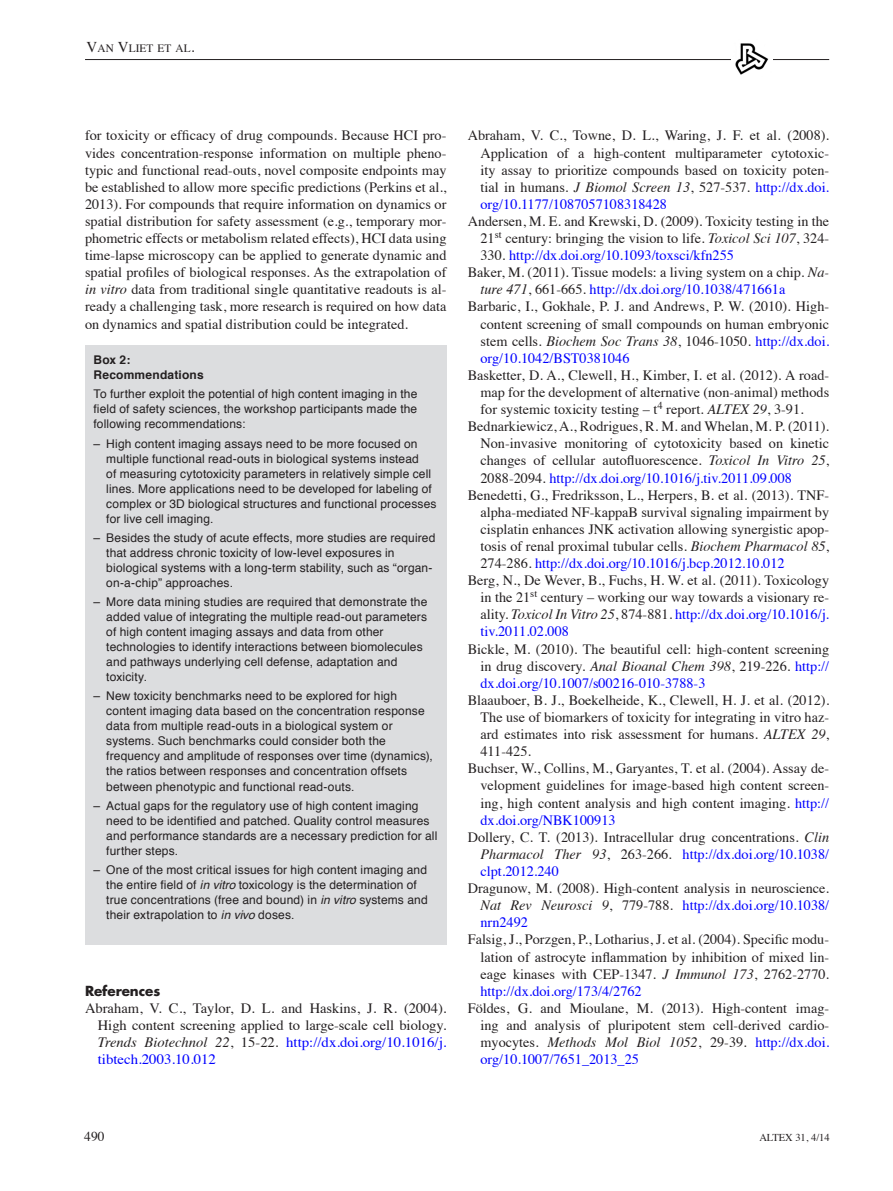
<style>
.page{position:relative;width:893px;height:1191px;background:#fff}
.page>*{position:absolute;margin:0;border:0;box-sizing:border-box;transform-origin:0 0}
.Referenzes{font:14.25px/17.1px "Times";color:#231f20;text-align:justify}
.LT_engl{font:14.25px/17.1px "Times";color:#231f20;text-align:justify}
.Zwischentitel{font:700 13.5px "Futura";letter-spacing:-.005em;color:#231f20}
.t1{font:13.5px "Times";color:#231f20}
.Tabelle{font:12px/15px "Helvetica";letter-spacing:.01em;color:#231f20}
.Tabelle-2{font:700 12px "Helvetica";letter-spacing:.015em;color:#231f20}
.t2{font:11.25px "Times";letter-spacing:.015em;color:#231f20}
.t3{font:10.5px "Times";color:#231f20}
.s1{font-size:15px}
.s2{font-style:italic}
.s3{color:#00f}
</style>
<div class="page">
<hr style="left:85px;top:59px;width:744px;height:1px;background:#231f20">
<img style="left:732px;top:43px;width:40px;height:32px">
<div style="left:85px;top:345px;width:361px;height:599px;background:#dcdddf"></div>
<p class="t2" style="left:87px;top:38px;width:110px"><span class="s1">V</span>AN <span class="s1">V</span>LIET ET AL<span class="s1">.</span></p>
<p class="LT_engl" style="left:85px;top:126px;width:363px">for toxicity or efficacy of drug compounds. Because HCI pro&shy;vides concentration-response information on multiple pheno&shy;typic and functional read-outs, novel composite endpoints may be established to allow more specific predictions (Perkins et al., 2013). For compounds that require information on dynamics or spatial distribution for safety assessment (e.g., temporary mor&shy;phometric effects or metabolism related effects), HCI data using time-lapse microscopy can be applied to generate dynamic and spatial profiles of biological responses. As the extrapolation of <span class="s2">in vitro</span> data from traditional single quantitative readouts is al&shy;ready a challenging task, more research is required on how data on dynamics and spatial distribution could be integrated.</p>
<p class="Tabelle-2" style="left:94px;top:350px;width:38px">Box 2:</p>
<p class="Tabelle-2" style="left:94px;top:365px;width:112px">Recommendations</p>
<p class="Tabelle" style="left:94px;top:387px;width:325px;text-align:justify">To further exploit the potential of high content imaging in the field of safety sciences, the workshop participants made the following recommendations:</p>
<p class="Tabelle" style="left:106px;top:436px;width:332px;text-indent:-13px">– High content imaging assays need to be more focused on multiple functional read-outs in biological systems instead<br>of measuring cytotoxicity parameters in relatively simple cell lines. More applications need to be developed for labeling of complex or 3D biological structures and functional processes for live cell imaging.</p>
<p class="Tabelle" style="left:106px;top:530px;width:331px;text-indent:-13px">– Besides the study of acute effects, more studies are required that address chronic toxicity of low-level exposures in biological systems with a long-term stability, such as “organ&shy;on-a-chip” approaches.</p>
<p class="Tabelle" style="left:106px;top:595px;width:323px;text-indent:-13px">– More data mining studies are required that demonstrate the added value of integrating the multiple read-out parameters of high content imaging assays and data from other technologies to identify interactions between biomolecules and pathways underlying cell defense, adaptation and toxicity.</p>
<p class="Tabelle" style="left:106px;top:689px;width:328px;text-indent:-13px">– New toxicity benchmarks need to be explored for high content imaging data based on the concentration response data from multiple read-outs in a biological system or systems. Such benchmarks could consider both the frequency and amplitude of responses over time (dynamics), the ratios between responses and concentration offsets between phenotypic and functional read-outs.</p>
<p class="Tabelle" style="left:106px;top:798px;width:333px;text-indent:-13px">– Actual gaps for the regulatory use of high content imaging need to be identified and patched. Quality control measures and performance standards are a necessary prediction for all further steps.</p>
<p class="Tabelle" style="left:106px;top:862px;width:323px;text-indent:-13px">– One of the most critical issues for high content imaging and the entire field of <span class="s2">in vitro</span> toxicology is the determination of true concentrations (free and bound) in <span class="s2">in vitro</span> systems and their extrapolation to <span class="s2">in vivo</span> doses.</p>
<p class="Zwischentitel" style="left:85px;top:981px;width:77px">References</p>
<p class="Referenzes" style="left:98px;top:998px;width:350px;text-indent:-13px">Abraham, V. C., Taylor, D. L. and Haskins, J. R. (2004).<br>High content screening applied to large-scale cell biology.<br><span class="s2">Trends Biotechnol 22</span>, 15-22. <span class="s3">http://dx.doi.org/10.1016/j. tibtech.2003.10.012</span></p>
<p class="Referenzes" style="left:480px;top:126px;width:350px;text-indent:-13px">Abraham, V. C., Towne, D. L., Waring, J. F. et al. (2008).<br>Application of a high-content multiparameter cytotoxic&shy;ity assay to prioritize compounds based on toxicity poten&shy;tial in humans. <span class="s2">J Biomol Screen 13</span>, 527-537. <span class="s3">http://dx.doi. org/10.1177/1087057108318428</span></p>
<p class="Referenzes" style="left:480px;top:211px;width:350px;text-indent:-13px">Andersen, M. E. and Krewski, D. (2009). Toxicity testing in the 21<sup>st</sup> century: bringing the vision to life. <span class="s2">Toxicol Sci 107</span>, 324- 330. <span class="s3">http://dx.doi.org/10.1093/toxsci/kfn255</span></p>
<p class="Referenzes" style="left:480px;top:263px;width:350px;text-indent:-13px">Baker, M. (2011). Tissue models: a living system on a chip. <span class="s2">Na&shy;ture 471</span>, 661-665. <span class="s3">http://dx.doi.org/10.1038/471661a</span></p>
<p class="Referenzes" style="left:480px;top:297px;width:350px;text-indent:-13px">Barbaric, I., Gokhale, P. J. and Andrews, P. W. (2010). High&shy;content screening of small compounds on human embryonic stem cells. <span class="s2">Biochem Soc Trans 38</span>, 1046-1050. <span class="s3">http://dx.doi. org/10.1042/BST0381046</span></p>
<p class="Referenzes" style="left:480px;top:365px;width:350px;text-indent:-13px">Basketter, D. A., Clewell, H., Kimber, I. et al. (2012). A road&shy;map for the development of alternative (non-animal) methods for systemic toxicity testing – t<sup>4</sup> report. <span class="s2">ALTEX 29</span>, 3-91.</p>
<p class="Referenzes" style="left:480px;top:416px;width:350px;text-indent:-13px">Bednarkiewicz, A., Rodrigues, R. M. and Whelan, M. P. (2011).<br>Non-invasive monitoring of cytotoxicity based on kinetic changes of cellular autofluorescence. <span class="s2">Toxicol In Vitro 25</span>, 2088-2094. <span class="s3">http://dx.doi.org/10.1016/j.tiv.2011.09.008</span></p>
<p class="Referenzes" style="left:480px;top:485px;width:350px;text-indent:-13px">Benedetti, G., Fredriksson, L., Herpers, B. et al. (2013). TNF&shy;alpha-mediated NF-kappaB survival signaling impairment by cisplatin enhances JNK activation allowing synergistic apop&shy;tosis of renal proximal tubular cells. <span class="s2">Biochem Pharmacol 85</span>, 274-286. <span class="s3">http://dx.doi.org/10.1016/j.bcp.2012.10.012</span></p>
<p class="Referenzes" style="left:480px;top:570px;width:350px;text-indent:-13px">Berg, N., De Wever, B., Fuchs, H. W. et al. (2011). Toxicology in the 21<sup>st</sup> century – working our way towards a visionary re&shy;ality. <span class="s2">Toxicol In Vitro 25</span>, 874-881. <span class="s3">http://dx.doi.org/10.1016/j. tiv.2011.02.008</span></p>
<p class="Referenzes" style="left:480px;top:639px;width:350px;text-indent:-13px">Bickle, M. (2010). The beautiful cell: high-content screening in drug discovery. <span class="s2">Anal Bioanal Chem 398</span>, 219-226. <span class="s3">http:// dx.doi.org/10.1007/s00216-010-3788-3</span></p>
<p class="Referenzes" style="left:480px;top:690px;width:350px;text-indent:-13px">Blaauboer, B. J., Boekelheide, K., Clewell, H. J. et al. (2012).<br>The use of biomarkers of toxicity for integrating in vitro haz&shy;ard estimates into risk assessment for humans. <span class="s2">ALTEX 29</span>, 411-425.</p>
<p class="Referenzes" style="left:480px;top:758px;width:350px;text-indent:-13px">Buchser, W., Collins, M., Garyantes, T. et al. (2004). Assay de&shy;velopment guidelines for image-based high content screen&shy;ing, high content analysis and high content imaging. <span class="s3">http:// dx.doi.org/NBK100913</span></p>
<p class="Referenzes" style="left:480px;top:827px;width:350px;text-indent:-13px">Dollery, C. T. (2013). Intracellular drug concentrations. <span class="s2">Clin Pharmacol Ther 93</span>, 263-266. <span class="s3">http://dx.doi.org/10.1038/ clpt.2012.240</span></p>
<p class="Referenzes" style="left:480px;top:878px;width:350px;text-indent:-13px">Dragunow, M. (2008). High-content analysis in neuroscience.<br><span class="s2">Nat Rev Neurosci 9</span>, 779-788. <span class="s3">http://dx.doi.org/10.1038/ nrn2492</span></p>
<p class="Referenzes" style="left:480px;top:929px;width:350px;text-indent:-13px">Falsig, J., Porzgen, P., Lotharius, J. et al. (2004). Specific modu&shy;lation of astrocyte inflammation by inhibition of mixed lin&shy;eage kinases with CEP-1347. <span class="s2">J Immunol 173</span>, 2762-2770. <span class="s3">http://dx.doi.org/173/4/2762</span></p>
<p class="Referenzes" style="left:480px;top:998px;width:350px;text-indent:-13px">Földes, G. and Mioulane, M. (2013). High-content imag&shy;ing and analysis of pluripotent stem cell-derived cardio&shy;myocytes. <span class="s2">Methods Mol Biol 1052</span>, 29-39. <span class="s3">http://dx.doi. org/10.1007/7651_2013_25</span></p>
<p class="t1" style="left:84px;top:1123px;width:22px">490</p>
<p class="t3" style="left:759px;top:1127px;width:72px">Altex 31, 4/14</p>
</div>
